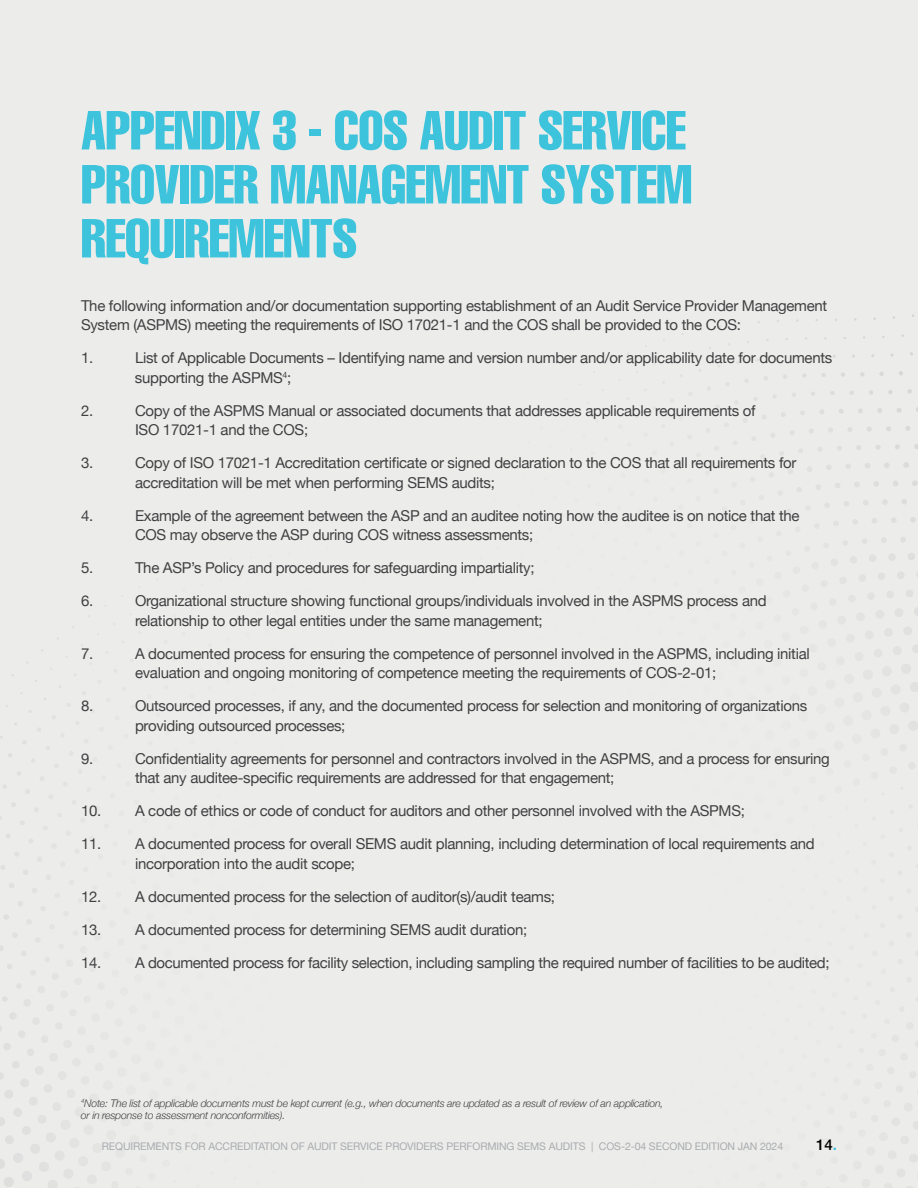
<style>
.page{position:relative;width:918px;height:1188px;background:#ecedeb}
.page>*{position:absolute;margin:0;border:0;box-sizing:border-box;transform-origin:0 0}
.t1{font:extra-condensed 54px/54px "Helvetica";letter-spacing:-.01em;color:#3dc3db;text-align:justify}
.t2{font:15px/19.5px "Helvetica Neue";letter-spacing:-.02em;color:#414042}
.t3{font:500 15px "Helvetica Neue LT Std";color:#000}
.t4{font:italic 300 10.5px/12px "Helvetica Neue";letter-spacing:-.02em;color:#414042}
.t5{font:10.5px "Helvetica Neue";letter-spacing:-.01em;color:#a8aaad}
.s1{font-weight:700;color:#3dc3db}
</style>
<div class="page">
<h1 class="t1" style="left:81px;top:102px;width:613px">APPENDIX 3 - COS AUDIT SERVICE PROVIDER MANAGEMENT SYSTEM REQUIREMENTS</h1>
<p class="t2" style="left:81px;top:297px;width:748px">The following information and/or documentation supporting establishment of an Audit Service Provider Management<br>System (ASPMS) meeting the requirements of ISO 17021-1 and the COS shall be provided to the COS:</p>
<p class="t2" style="left:81px;top:349px;width:14px">1.</p>
<p class="t2" style="left:135px;top:349px;width:699px">List of Applicable Documents – Identifying name and version number and/or applicability date for documents supporting the ASPMS<sup>4</sup>;</p>
<p class="t2" style="left:81px;top:402px;width:14px">2.</p>
<p class="t2" style="left:135px;top:402px;width:622px">Copy of the ASPMS Manual or associated documents that addresses applicable requirements of<br>ISO 17021-1 and the COS;</p>
<p class="t2" style="left:81px;top:454px;width:14px">3.</p>
<p class="t2" style="left:135px;top:454px;width:663px">Copy of ISO 17021-1 Accreditation certificate or signed declaration to the COS that all requirements for accreditation will be met when performing SEMS audits;</p>
<p class="t2" style="left:81px;top:507px;width:14px">4.</p>
<p class="t2" style="left:135px;top:507px;width:666px">Example of the agreement between the ASP and an auditee noting how the auditee is on notice that the<br>COS may observe the ASP during COS witness assessments;</p>
<p class="t2" style="left:81px;top:559px;width:14px">5.</p>
<p class="t2" style="left:135px;top:559px;width:401px">The ASP’s Policy and procedures for safeguarding impartiality;</p>
<p class="t2" style="left:81px;top:592px;width:14px">6.</p>
<p class="t2" style="left:135px;top:592px;width:633px">Organizational structure showing functional groups/individuals involved in the ASPMS process and relationship to other legal entities under the same management;</p>
<p class="t2" style="left:81px;top:645px;width:14px">7.</p>
<p class="t2" style="left:135px;top:645px;width:676px">A documented process for ensuring the competence of personnel involved in the ASPMS, including initial evaluation and ongoing monitoring of competence meeting the requirements of COS-2-01;</p>
<p class="t2" style="left:81px;top:697px;width:14px">8.</p>
<p class="t2" style="left:135px;top:697px;width:674px">Outsourced processes, if any, and the documented process for selection and monitoring of organizations providing outsourced processes;</p>
<p class="t2" style="left:81px;top:750px;width:14px">9.</p>
<p class="t2" style="left:135px;top:750px;width:696px">Confidentiality agreements for personnel and contractors involved in the ASPMS, and a process for ensuring that any auditee-specific requirements are addressed for that engagement;</p>
<p class="t2" style="left:81px;top:802px;width:665px">10. A code of ethics or code of conduct for auditors and other personnel involved with the ASPMS;</p>
<p class="t2" style="left:135px;top:835px;width:681px;text-indent:-54px">11. A documented process for overall SEMS audit planning, including determination of local requirements and incorporation into the audit scope;</p>
<p class="t2" style="left:81px;top:888px;width:476px">12. A documented process for the selection of auditor(s)/audit teams;</p>
<p class="t2" style="left:81px;top:921px;width:448px">13. A documented process for determining SEMS audit duration;</p>
<p class="t2" style="left:81px;top:954px;width:750px">14. A documented process for facility selection, including sampling the required number of facilities to be audited;</p>
<p class="t4" style="left:81px;top:1097px;width:584px"><sup>4</sup>Note: The list of applicable documents must be kept current (e.g., when documents are updated as a result of review of an application, or in response to assessment nonconformities).</p>
<p class="t5" style="left:102px;top:1139px;width:683px">REQUIREMENTS FOR ACCREDITATION OF AUDIT SERVICE PROVIDERS PERFORMING SEMS AUDITS | COS-2-04 SECOND EDITION JAN 2024</p>
<p class="t3" style="left:816px;top:1136px;width:22px">14<span class="s1">.</span></p>
</div>
